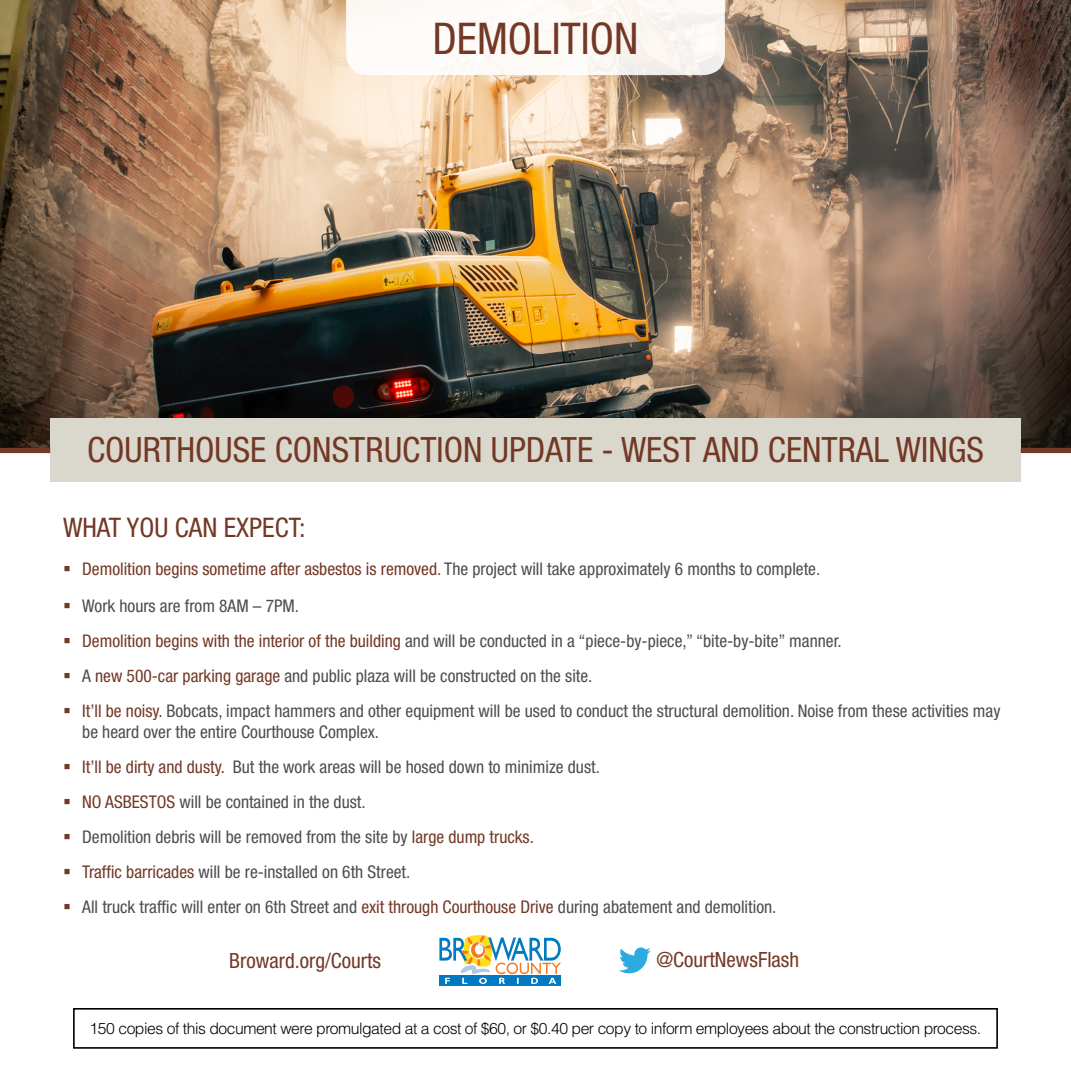
<style>
.page{position:relative;width:1071px;height:1071px;background:#fff}
.page>*{position:absolute;margin:0;border:0;box-sizing:border-box;transform-origin:0 0}
.t1{font:condensed 43.75px "Helvetica Neue LT Std";color:#733826}
.t2{font:condensed 35px "Helvetica Neue LT Std";color:#733826}
.t3{font:condensed 26.95px "Helvetica Neue LT Std";color:#733826}
.t4{font:condensed 21px "Helvetica Neue LT Std";color:#733826}
.t5{font:condensed 17.5px/21px "Helvetica Neue LT Std";color:#4d4d4f}
.t6{font:300 15.75px "Helvetica";letter-spacing:-.03em;color:#000}
.s1{color:#733826}
</style>
<div class="page">
<img style="left:0;top:0;width:1071px;height:448px">
<div style="left:50px;top:418px;width:971px;height:63px;background:#dad8cc"></div>
<div style="left:0;top:448px;width:50px;height:5px;background:#733826"></div>
<div style="left:1021px;top:448px;width:50px;height:5px;background:#733826"></div>
<svg style="left:346px;top:0;width:379px;height:75px"></svg>
<div style="left:73px;top:1008px;width:925px;height:41px;border:2px solid #000"></div>
<div style="left:439px;top:976px;width:122px;height:10px;background:#007ac2"></div>
<svg style="left:439px;top:935px;width:122px;height:49px"></svg>
<svg style="left:619px;top:947px;width:32px;height:26px"></svg>
<p class="t1" style="left:433px;top:13px;width:207px">DEMOLITION</p>
<p class="t2" style="left:87px;top:429px;width:898px">COURTHOUSE CONSTRUCTION UPDATE - WEST AND CENTRAL WINGS</p>
<p class="t3" style="left:63px;top:511px;width:244px">WHAT YOU CAN EXPECT:</p>
<p class="t5" style="left:63px;top:558px;width:759px"><span class="s1">▪ Demolition begins sometime after asbestos is removed.</span> The project will take approximately 6 months to complete.</p>
<p class="t5" style="left:63px;top:595px;width:238px"><span class="s1">▪</span> Work hours are from 8AM – 7PM.</p>
<p class="t5" style="left:63px;top:630px;width:780px"><span class="s1">▪ Demolition begins with the interior of the building</span> and will be conducted in a “piece-by-piece,” “bite-by-bite” manner.</p>
<p class="t5" style="left:63px;top:665px;width:531px"><span class="s1">▪</span> A <span class="s1">new 500-car parking garage</span> and public plaza will be constructed on the site.</p>
<p class="t5" style="left:82px;top:700px;width:920px;text-indent:-19px"><span class="s1">▪ It’ll be noisy.</span> Bobcats, impact hammers and other equipment will be used to conduct the structural demolition. Noise from these activities may be heard over the entire Courthouse Complex.</p>
<p class="t5" style="left:63px;top:756px;width:538px"><span class="s1">▪ It’ll be dirty and dusty.</span> But the work areas will be hosed down to minimize dust.</p>
<p class="t5" style="left:63px;top:791px;width:304px"><span class="s1">▪ NO ASBESTOS</span> will be contained in the dust.</p>
<p class="t5" style="left:63px;top:826px;width:472px"><span class="s1">▪</span> Demolition debris will be removed from the site by <span class="s1">large dump trucks.</span></p>
<p class="t5" style="left:63px;top:861px;width:349px"><span class="s1">▪ Traffic barricades</span> will be re-installed on 6th Street.</p>
<p class="t5" style="left:63px;top:896px;width:715px"><span class="s1">▪</span> All truck traffic will enter on 6th Street and <span class="s1">exit through Courthouse Drive</span> during abatement and demolition.</p>
<p class="t4" style="left:229px;top:948px;width:153px">Broward.org/Courts</p>
<p class="t4" style="left:656px;top:947px;width:144px">@CourtNewsFlash</p>
<p class="t6" style="left:90px;top:1019px;width:893px">150 copies of this document were promulgated at a cost of $60, or $0.40 per copy to inform employees about the construction process.</p>
</div>
